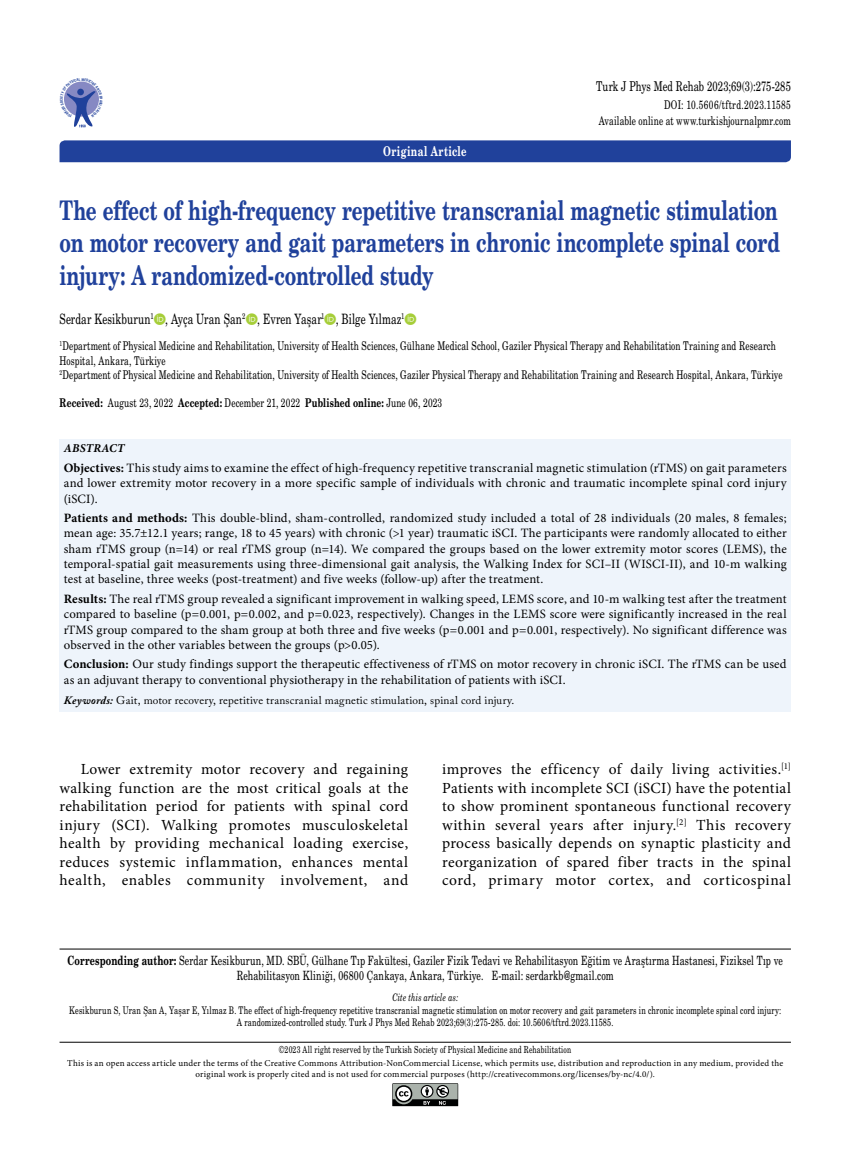
<style>
.page{position:relative;width:859px;height:1170px;background:#fff}
.page>*{position:absolute;margin:0;border:0;box-sizing:border-box;transform-origin:0 0}
.t1{font:27px/32.4px "Madison Bold Tr";letter-spacing:-.005em;color:#20419b;text-align:justify}
.t2{font:15.45px/18.6px "Minion Pro";letter-spacing:.035em;color:#000;text-align:justify}
.t3{font:14.25px "Madison Tr";letter-spacing:.01em;color:#000}
.t4{font:13.5px "Madison Tr";letter-spacing:.005em;color:#000}
.t5{font:13.5px "Madison Bold Tr";letter-spacing:.03em;color:#fff}
.t6{font:12.75px/15.3px "Minion Pro";letter-spacing:.01em;color:#000;text-align:justify}
.t7{font:12.75px/15.3px "Madison Tr";letter-spacing:.015em;color:#000;text-align:center}
.t8{font:12px/14.4px "Madison Tr";letter-spacing:.01em;color:#000;text-align:right}
.t9{font:italic 700 12px "Minion Pro";letter-spacing:.015em;color:#000}
.t10{font:11.25px "Adobe Caslon Pro";letter-spacing:.02em;color:#000}
.t11{font:10.5px/12.6px "Madison Tr";letter-spacing:.015em;color:#000;text-align:center}
.t12{font:10.5px "Madison Italic Tr";letter-spacing:.015em;color:#000}
.t13{font:9.75px "Madison Tr";letter-spacing:.02em;color:#000}
.t14{font:9px/10.8px "Minion Pro";letter-spacing:.02em;color:#000;text-align:center}
.t15{font:3.6px "Helvetica Cond Bold Tr";color:#20419b}
.s1{font-family:"Madison Bold Tr"}
.s2{font-weight:700}
.s3{font-weight:700;font-style:italic}
</style>
<div class="page">
<div style="left:60px;top:140px;width:731px;height:22px;background:#20419b"></div>
<div style="left:60px;top:439px;width:731px;height:272px;background:#eef4fb"></div>
<hr style="left:60px;top:948px;width:731px;height:1px;background:#000">
<hr style="left:60px;top:1041px;width:731px;height:1px;background:#000">
<svg style="left:392px;top:1083px;width:66px;height:23px;background:#727572"></svg>
<svg style="left:64px;top:81px;width:35px;height:47px"></svg>
<p class="t15" style="left:59px;top:100px;width:4px;rotate:-90deg">C</p>
<p class="t5" style="left:383px;top:143px;width:85px">Original Article</p>
<p class="t4" style="left:596px;top:78px;width:196px">Turk J Phys Med Rehab 2023;69(3):275-285</p>
<p class="t8" style="left:599px;top:97px;width:194px;line-height:15.6px">DOI: 10.5606/tftrd.2023.11585<br>Available online at www.turkishjournalpmr.com</p>
<h1 class="t1" style="left:60px;top:193px;width:722px">The effect of high-frequency repetitive transcranial magnetic stimulation on motor recovery and gait parameters in chronic incomplete spinal cord injury: A randomized-controlled study</h1>
<p class="t3" style="left:60px;top:310px;width:346px">Serdar Kesikburun<sup>1</sup> , Ayça Uran Şan<sup>2</sup> , Evren Yaşar<sup>1</sup> , Bilge Yılmaz<sup>1</sup></p>
<p class="t8" style="left:60px;top:339px;width:725px;text-align:left"><sup>1</sup>Department of Physical Medicine and Rehabilitation, University of Health Sciences, Gülhane Medical School, Gaziler Physical Therapy and Rehabilitation Training and Research<br>Hospital, Ankara, Türkiye<br><sup>2</sup>Department of Physical Medicine and Rehabilitation, University of Health Sciences, Gaziler Physical Therapy and Rehabilitation Training and Research Hospital, Ankara, Türkiye</p>
<p class="t8" style="left:60px;top:395px;width:384px"><span class="s1">Received:</span> August 23, 2022 <span class="s1">Accepted:</span> December 21, 2022 <span class="s1">Published online:</span> June 06, 2023</p>
<p class="t9" style="left:64px;top:440px;width:62px">ABSTRACT</p>
<p class="t6" style="left:64px;top:460px;width:724px"><span class="s2">Objectives:</span> This study aims to examine the effect of high-frequency repetitive transcranial magnetic stimulation (rTMS) on gait parameters and lower extremity motor recovery in a more specific sample of individuals with chronic and traumatic incomplete spinal cord injury (iSCI).</p>
<p class="t6" style="left:64px;top:510px;width:724px"><span class="s2">Patients and methods:</span> This double-blind, sham-controlled, randomized study included a total of 28 individuals (20 males, 8 females; mean age: 35.7±12.1 years; range, 18 to 45 years) with chronic (&gt;1 year) traumatic iSCI. The participants were randomly allocated to either sham rTMS group (n=14) or real rTMS group (n=14). We compared the groups based on the lower extremity motor scores (LEMS), the temporal-spatial gait measurements using three-dimensional gait analysis, the Walking Index for SCI–II (WISCI-II), and 10-m walking test at baseline, three weeks (post-treatment) and five weeks (follow-up) after the treatment.</p>
<p class="t6" style="left:64px;top:591px;width:724px"><span class="s2">Results:</span> The real rTMS group revealed a significant improvement in walking speed, LEMS score, and 10-m walking test after the treatment compared to baseline (p=0.001, p=0.002, and p=0.023, respectively). Changes in the LEMS score were significantly increased in the real rTMS group compared to the sham group at both three and five weeks (p=0.001 and p=0.001, respectively). No significant difference was observed in the other variables between the groups (p&gt;0.05).</p>
<p class="t6" style="left:64px;top:656px;width:724px"><span class="s2">Conclusion:</span> Our study findings support the therapeutic effectiveness of rTMS on motor recovery in chronic iSCI. The rTMS can be used as an adjuvant therapy to conventional physiotherapy in the rehabilitation of patients with iSCI.</p>
<p class="t10" style="left:64px;top:693px;width:452px"><span class="s3">Keywords:</span> Gait, motor recovery, repetitive transcranial magnetic stimulation, spinal cord injury.</p>
<p class="t2" style="left:60px;top:759px;width:350px;text-indent:21px">Lower extremity motor recovery and regaining walking function are the most critical goals at the rehabilitation period for patients with spinal cord injury (SCI). Walking promotes musculoskeletal health by providing mechanical loading exercise, reduces systemic inflammation, enhances mental health, enables community involvement, and</p>
<p class="t2" style="left:442px;top:759px;width:350px">improves the efficency of daily living activities.<sup>[1] </sup>Patients with incomplete SCI (iSCI) have the potential to show prominent spontaneous functional recovery within several years after injury.<sup>[2]</sup> This recovery process basically depends on synaptic plasticity and reorganization of spared fiber tracts in the spinal cord, primary motor cortex, and corticospinal</p>
<p class="t7" style="left:68px;top:952px;width:717px"><span class="s1">Corresponding author:</span> Serdar Kesikburun, MD. SBÜ, Gülhane Tıp Fakültesi, Gaziler Fizik Tedavi ve Rehabilitasyon Eğitim ve Araştırma Hastanesi, Fiziksel Tıp ve<br>Rehabilitasyon Kliniği, 06800 Çankaya, Ankara, Türkiye. E-mail: serdarkb@gmail.com</p>
<p class="t12" style="left:392px;top:990px;width:67px">Cite this article as:</p>
<p class="t11" style="left:69px;top:1003px;width:713px">Kesikburun S, Uran Şan A, Yaşar E, Yılmaz B. The effect of high-frequency repetitive transcranial magnetic stimulation on motor recovery and gait parameters in chronic incomplete spinal cord injury:<br>A randomized-controlled study. Turk J Phys Med Rehab 2023;69(3):275-285. doi: 10.5606/tftrd.2023.11585.</p>
<p class="t14" style="left:67px;top:1057px;width:717px">This is an open access article under the terms of the Creative Commons Attribution-NonCommercial License, which permits use, distribution and reproduction in any medium, provided the original work is properly cited and is not used for commercial purposes (http://creativecommons.org/licenses/by-nc/4.0/).</p>
<p class="t13" style="left:279px;top:1043px;width:293px">©2023 All right reserved by the Turkish Society of Physical Medicine and Rehabilitation</p>
</div>
